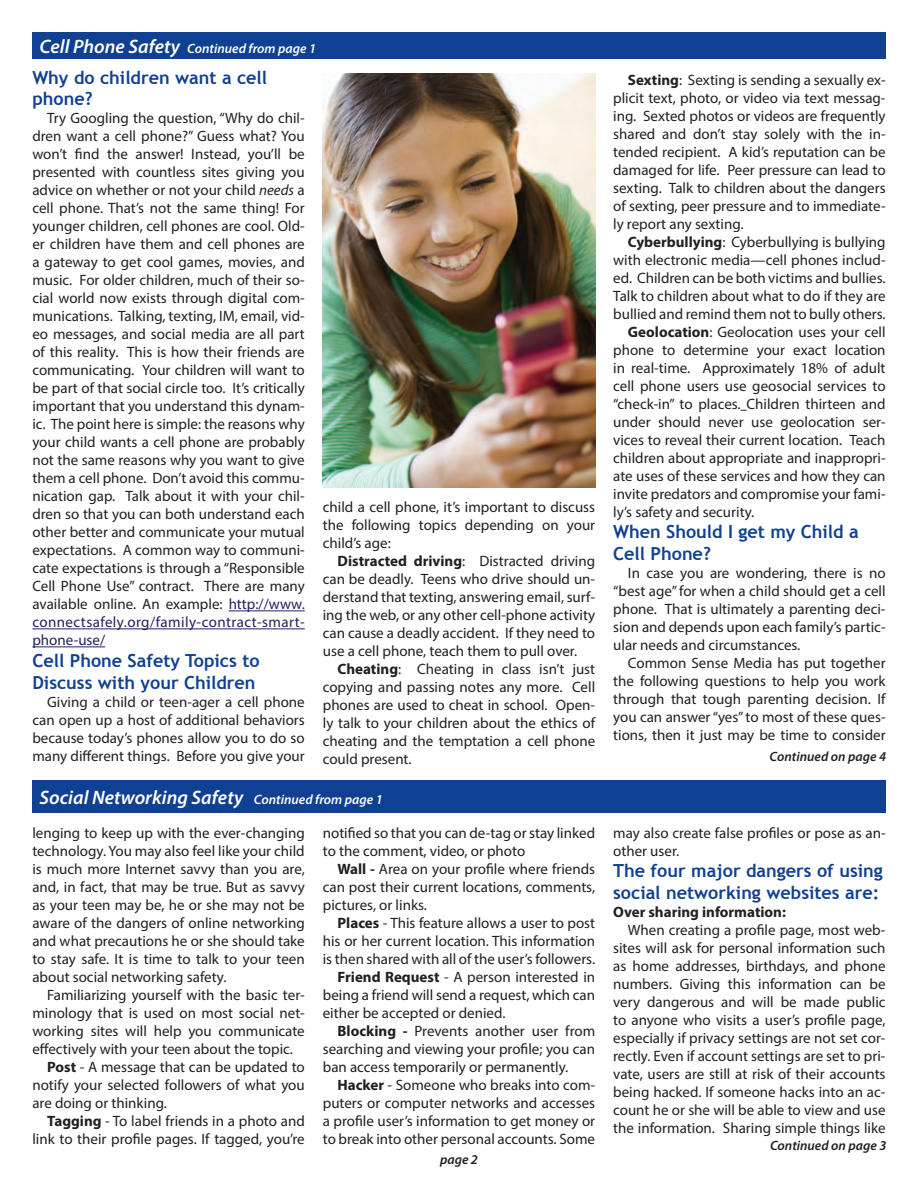
<style>
.page{position:relative;width:918px;height:1188px;background:#fff}
.page>*{position:absolute;margin:0;border:0;box-sizing:border-box;transform-origin:0 0}
.t1{font:italic 600 19.5px "Myriad Pro";color:#fff}
.t2{font:700 18px/21.6px "Trebuchet MS";color:#104091}
.t3{font:15px/18px "Myriad Pro";color:#231f20;text-align:justify}
.t4{font:700 15px "Myriad Pro";color:#231f20}
.t5{font:italic 600 13.5px "Myriad Pro";color:#231f20}
.t6{font:italic 600 13.5px "Myriad Pro";color:#fff}
.s1{font-size:19.5px}
.s2{font-style:italic}
.s3{color:#222164}
.s4{font-weight:700}
.s5{font-size:13.5px}
</style>
<div class="page">
<div style="left:32px;top:32px;width:854px;height:27px;background:#104091"></div>
<hr style="left:229px;top:610px;width:76px;height:1px;background:#222164">
<hr style="left:32px;top:628px;width:273px;height:1px;background:#222164">
<hr style="left:32px;top:646px;width:73px;height:1px;background:#222164">
<img style="left:323px;top:73px;width:272px;height:415px">
<div style="left:32px;top:781px;width:854px;height:32px;background:#104091"></div>
<p class="t6" style="left:40px;top:40px;width:278px"><span class="s1">Cell Phone Safety</span> Continued from page 1</p>
<p class="t2" style="left:32px;top:67px;width:236px">Why do children want a cell phone?</p>
<p class="t3" style="left:32px;top:109px;width:274px;text-indent:15px">Try Googling the question, “Why do chil&shy;dren want a cell phone?” Guess what? You won’t find the answer! Instead, you’ll be presented with countless sites giving you advice on whether or not your child <span class="s2">needs</span> a cell phone. That’s not the same thing! For younger children, cell phones are cool. Old&shy;er children have them and cell phones are a gateway to get cool games, movies, and music. For older children, much of their so&shy;cial world now exists through digital com&shy;munications. Talking, texting, IM, email, vid&shy;eo messages, and social media are all part of this reality. This is how their friends are communicating. Your children will want to be part of that social circle too. It’s critically important that you understand this dynam&shy;ic. The point here is simple: the reasons why your child wants a cell phone are probably not the same reasons why you want to give them a cell phone. Don’t avoid this commu&shy;nication gap. Talk about it with your chil&shy;dren so that you can both understand each other better and communicate your mutual expectations. A common way to communi&shy;cate expectations is through a “Responsible Cell Phone Use” contract. There are many available online. An example: <span class="s3">http://www. connectsafely.org/family-contract-smart&shy;phone-use/</span></p>
<p class="t2" style="left:32px;top:650px;width:229px">Cell Phone Safety Topics to<br>Discuss with your Children</p>
<p class="t3" style="left:32px;top:692px;width:274px;text-indent:15px">Giving a child or teen-ager a cell phone can open up a host of additional behaviors because today’s phones allow you to do so many different things. Before you give your</p>
<p class="t3" style="left:323px;top:498px;width:274px">child a cell phone, it’s important to discuss the following topics depending on your child’s age:</p>
<p class="t3" style="left:323px;top:552px;width:274px;text-indent:15px"><span class="s4">Distracted driving</span>: Distracted driving can be deadly. Teens who drive should un&shy;derstand that texting, answering email, surf&shy;ing the web, or any other cell-phone activity can cause a deadly accident. If they need to use a cell phone, teach them to pull over.</p>
<p class="t3" style="left:323px;top:660px;width:274px;text-indent:15px"><span class="s4">Cheating</span>: Cheating in class isn’t just copying and passing notes any more. Cell phones are used to cheat in school. Open&shy;ly talk to your children about the ethics of cheating and the temptation a cell phone could present.</p>
<h1 class="t1" style="left:40px;top:785px;width:345px">Social Networking Safety <span class="s5">Continued from page 1</span></h1>
<p class="t3" style="left:32px;top:823px;width:274px">lenging to keep up with the ever-changing technology. You may also feel like your child is much more Internet savvy than you are, and, in fact, that may be true. But as savvy as your teen may be, he or she may not be aware of the dangers of online networking and what precautions he or she should take to stay safe. It is time to talk to your teen about social networking safety.</p>
<p class="t3" style="left:47px;top:985px;width:259px">Familiarizing yourself with the basic ter-</p>
<p class="t3" style="left:32px;top:1003px;width:274px">minology that is used on most social net-</p>
<p class="t3" style="left:32px;top:1021px;width:274px">working sites will help you communicate</p>
<p class="t3" style="left:32px;top:1039px;width:262px">effectively with your teen about the topic.</p>
<p class="t3" style="left:47px;top:1057px;width:259px"><span class="s4">Post</span> - A message that can be updated to</p>
<p class="t3" style="left:32px;top:1075px;width:274px">notify your selected followers of what you</p>
<p class="t3" style="left:32px;top:1093px;width:136px">are doing or thinking.</p>
<p class="t3" style="left:47px;top:1111px;width:259px"><span class="s4">Tagging</span> - To label friends in a photo and</p>
<p class="t3" style="left:32px;top:1129px;width:274px">link to their profile pages. If tagged, you’re</p>
<p class="t3" style="left:323px;top:823px;width:274px">notified so that you can de-tag or stay linked to the comment, video, or photo</p>
<p class="t3" style="left:323px;top:859px;width:274px;text-indent:15px"><span class="s4">Wall -</span> Area on your profile where friends can post their current locations, comments, pictures, or links.</p>
<p class="t3" style="left:338px;top:913px;width:259px"><span class="s4">Places</span> - This feature allows a user to post</p>
<p class="t3" style="left:323px;top:931px;width:274px">his or her current location. This information</p>
<p class="t3" style="left:323px;top:949px;width:274px">is then shared with all of the user’s followers.</p>
<p class="t3" style="left:338px;top:967px;width:259px"><span class="s4">Friend Request</span> - A person interested in</p>
<p class="t3" style="left:323px;top:985px;width:274px">being a friend will send a request, which can</p>
<p class="t3" style="left:323px;top:1003px;width:184px">either be accepted or denied.</p>
<p class="t3" style="left:338px;top:1021px;width:259px"><span class="s4">Blocking -</span> Prevents another user from</p>
<p class="t3" style="left:323px;top:1039px;width:274px">searching and viewing your profile; you can</p>
<p class="t3" style="left:323px;top:1057px;width:247px">ban access temporarily or permanently.</p>
<p class="t3" style="left:338px;top:1075px;width:259px"><span class="s4">Hacker</span> - Someone who breaks into com-</p>
<p class="t3" style="left:323px;top:1093px;width:274px">puters or computer networks and accesses</p>
<p class="t3" style="left:323px;top:1111px;width:274px">a profile user’s information to get money or</p>
<p class="t3" style="left:323px;top:1129px;width:274px">to break into other personal accounts. Some</p>
<p class="t5" style="left:440px;top:1151px;width:39px">page 2</p>
<p class="t3" style="left:613px;top:70px;width:274px;text-indent:15px"><span class="s4">Sexting</span>: Sexting is sending a sexually ex&shy;plicit text, photo, or video via text messag&shy;ing. Sexted photos or videos are frequently shared and don’t stay solely with the in&shy;tended recipient. A kid’s reputation can be damaged for life. Peer pressure can lead to sexting. Talk to children about the dangers of sexting, peer pressure and to immediate&shy;ly report any sexting.</p>
<p class="t3" style="left:628px;top:232px;width:259px"><span class="s4">Cyberbullying</span>: Cyberbullying is bullying</p>
<p class="t3" style="left:613px;top:250px;width:274px">with electronic media—cell phones includ-</p>
<p class="t3" style="left:613px;top:268px;width:274px">ed. Children can be both victims and bullies.</p>
<p class="t3" style="left:613px;top:286px;width:274px">Talk to children about what to do if they are</p>
<p class="t3" style="left:613px;top:304px;width:274px">bullied and remind them not to bully others.</p>
<p class="t3" style="left:628px;top:322px;width:259px"><span class="s4">Geolocation</span>: Geolocation uses your cell</p>
<p class="t3" style="left:613px;top:340px;width:274px">phone to determine your exact location</p>
<p class="t3" style="left:613px;top:358px;width:274px">in real-time. Approximately 18% of adult</p>
<p class="t3" style="left:613px;top:376px;width:274px">cell phone users use geosocial services to</p>
<p class="t3" style="left:613px;top:394px;width:274px">“check-in” to places. Children thirteen and</p>
<p class="t3" style="left:613px;top:412px;width:274px">under should never use geolocation ser-</p>
<p class="t3" style="left:613px;top:430px;width:274px">vices to reveal their current location. Teach</p>
<p class="t3" style="left:613px;top:448px;width:274px">children about appropriate and inappropri-</p>
<p class="t3" style="left:613px;top:466px;width:274px">ate uses of these services and how they can</p>
<p class="t3" style="left:613px;top:484px;width:274px">invite predators and compromise your fami-</p>
<p class="t3" style="left:613px;top:502px;width:143px">ly’s safety and security.</p>
<p class="t2" style="left:613px;top:521px;width:247px">When Should I get my Child a<br>Cell Phone?</p>
<p class="t3" style="left:613px;top:564px;width:274px;text-indent:15px">In case you are wondering, there is no “best age” for when a child should get a cell phone. That is ultimately a parenting deci&shy;sion and depends upon each family’s partic&shy;ular needs and circumstances.</p>
<p class="t3" style="left:613px;top:654px;width:274px;text-indent:15px">Common Sense Media has put together the following questions to help you work through that tough parenting decision. If you can answer “yes” to most of these ques&shy;tions, then it just may be time to consider</p>
<p class="t5" style="left:770px;top:748px;width:118px">Continued on page 4</p>
<p class="t3" style="left:613px;top:823px;width:274px">may also create false profiles or pose as an&shy;other user.</p>
<p class="t2" style="left:613px;top:860px;width:271px">The four major dangers of using social networking websites are:</p>
<p class="t4" style="left:613px;top:902px;width:174px">Over sharing information:</p>
<p class="t3" style="left:613px;top:921px;width:274px;text-indent:15px">When creating a profile page, most web&shy;sites will ask for personal information such as home addresses, birthdays, and phone numbers. Giving this information can be very dangerous and will be made public to anyone who visits a user’s profile page, especially if privacy settings are not set cor&shy;rectly. Even if account settings are set to pri&shy;vate, users are still at risk of their accounts being hacked. If someone hacks into an ac&shy;count he or she will be able to view and use the information. Sharing simple things like</p>
<p class="t5" style="left:770px;top:1136px;width:118px">Continued on page 3</p>
</div>
